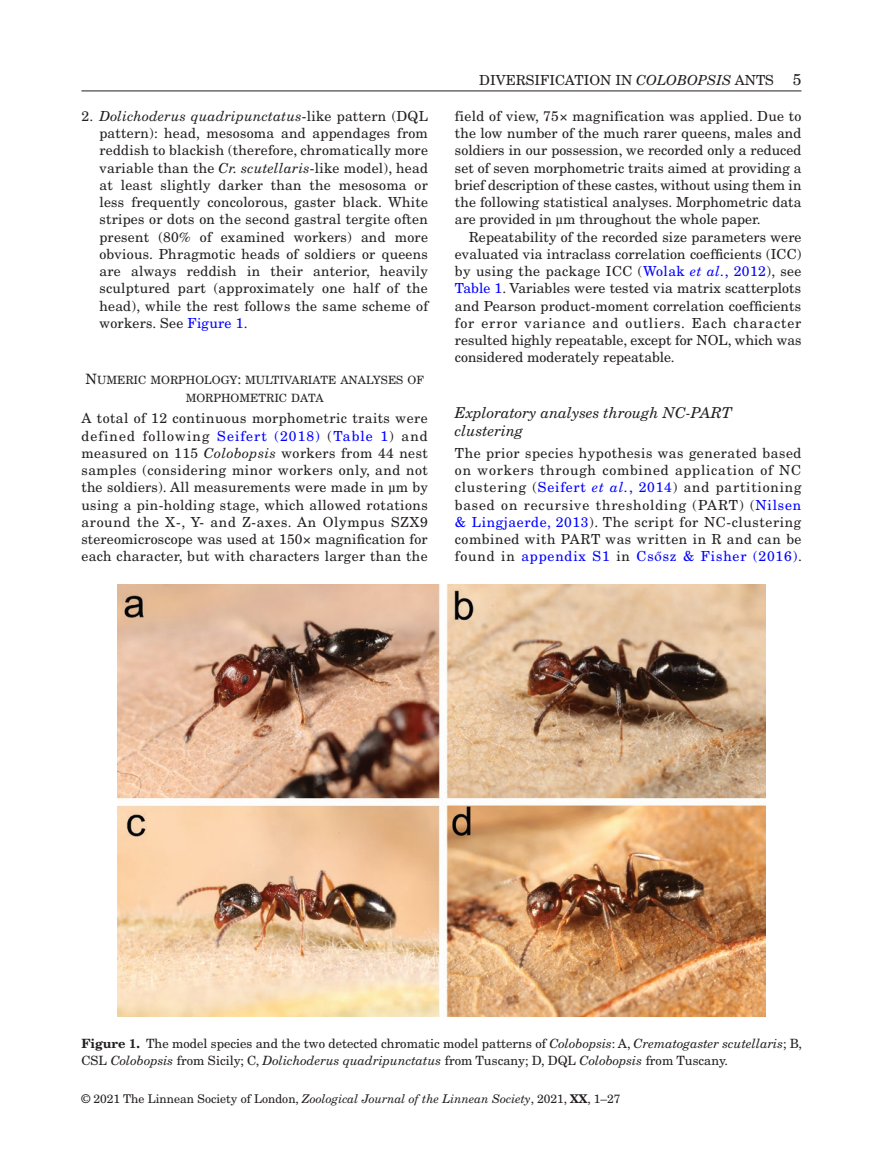
<style>
.page{position:relative;width:893px;height:1174px;background:#fff}
.page>*{position:absolute;margin:0;border:0;box-sizing:border-box;transform-origin:0 0}
.t1{font:italic 15px/18px "New Century Schlbk";color:#231f20}
.t2{font:13.8px/17.2px "New Century Schlbk";letter-spacing:.02em;color:#231f20;text-align:justify}
.t3{font:13.8px "New Century Schlbk";color:#231f20}
.t4{font:12.75px/16.5px "New Century Schlbk";color:#231f20}
.t5{font:12px "New Century Schlbk";color:#231f20}
.t6{font:11.4px/17.2px "New Century Schlbk Roman SC800";color:#231f20;text-align:center}
.s1{font-style:italic}
.s2{color:#00f}
.s3{font-size:14.25px}
.s4{font-family:"Gandhari Unicode"}
.s5{font-size:15.75px}
.s6{font-style:italic;color:#00f}
.s7{font-family:"Gandhari Unicode";color:#00f}
.s8{font-weight:700}
</style>
<div class="page">
<hr style="left:81px;top:91px;width:720px;height:1px;background:#231f20">
<img style="left:117px;top:584px;width:648px;height:432px">
<p class="t2" style="left:99px;top:107px;width:330px;text-indent:-18px">2. <span class="s1">Dolichoderus quadripunctatus</span>-like pattern (DQL pattern): head, mesosoma and appendages from reddish to blackish (therefore, chromatically more variable than the <span class="s1">Cr. scutellaris</span>-like model), head at least slightly darker than the mesosoma or less frequently concolorous, gaster black. White stripes or dots on the second gastral tergite often present (80% of examined workers) and more obvious. Phragmotic heads of soldiers or queens are always reddish in their anterior, heavily sculptured part (approximately one half of the head), while the rest follows the same scheme of workers. See <span class="s2">Figure 1</span>.</p>
<p class="t6" style="left:85px;top:371px;width:340px"><span class="s3">N</span>UMERIC MORPHOLOGY<span class="s3">:</span> MULTIVARIATE ANALYSES OF<br>MORPHOMETRIC DATA</p>
<p class="t2" style="left:81px;top:410px;width:348px">A total of 12 continuous morphometric traits were defined following <span class="s2">Seifert (2018)</span> (<span class="s2">Table 1</span>) and measured on 115 <span class="s1">Colobopsis</span> workers from 44 nest samples (considering minor workers only, and not the soldiers). All measurements were made in <span class="s4">µ</span>m by using a pin-holding stage, which allowed rotations around the X-, Y- and Z-axes. An Olympus SZX9 stereomicroscope was used at 150× magnification for each character, but with characters larger than the</p>
<p class="t3" style="left:479px;top:71px;width:324px">DIVERSIFICATION IN <span class="s1">COLOBOPSIS</span> ANTS <span class="s5">5</span></p>
<p class="t2" style="left:455px;top:107px;width:348px">field of view, 75× magnification was applied. Due to the low number of the much rarer queens, males and soldiers in our possession, we recorded only a reduced set of seven morphometric traits aimed at providing a brief description of these castes, without using them in the following statistical analyses. Morphometric data are provided in <span class="s4">µ</span>m throughout the whole paper.</p>
<p class="t2" style="left:455px;top:228px;width:348px;text-indent:14px">Repeatability of the recorded size parameters were evaluated via intraclass correlation coefficients (ICC) by using the package ICC (<span class="s2">Wolak</span> <span class="s6">et al.</span><span class="s2">, 2012</span>), see <span class="s2">Table 1</span>. Variables were tested via matrix scatterplots and Pearson product-moment correlation coefficients for error variance and outliers. Each character resulted highly repeatable, except for NOL, which was considered moderately repeatable.</p>
<p class="t1" style="left:455px;top:404px;width:279px">Exploratory analyses through NC-PART clustering</p>
<p class="t2" style="left:455px;top:444px;width:349px">The prior species hypothesis was generated based on workers through combined application of NC clustering (<span class="s2">Seifert</span> <span class="s6">et al.</span><span class="s2">, 2014</span>) and partitioning based on recursive thresholding (PART) (<span class="s2">Nilsen &amp; Lingjaerde, 2013</span>). The script for NC-clustering combined with PART was written in R and can be found in <span class="s2">appendix S1</span> in <span class="s2">Cs</span><span class="s7">ő</span><span class="s2">sz &amp; Fisher (2016)</span>.</p>
<p class="t4" style="left:81px;top:1035px;width:722px"><span class="s8">Figure 1.</span> The model species and the two detected chromatic model patterns of <span class="s1">Colobopsis</span>: A, <span class="s1">Crematogaster scutellaris</span>; B,<br>CSL <span class="s1">Colobopsis</span> from Sicily; C, <span class="s1">Dolichoderus quadripunctatus</span> from Tuscany; D, DQL <span class="s1">Colobopsis</span> from Tuscany.</p>
<p class="t5" style="left:81px;top:1091px;width:540px">© 2021 The Linnean Society of London, <span class="s1">Zoological Journal of the Linnean Society</span>, 2021, <span class="s8">XX</span>, 1–27</p>
</div>
